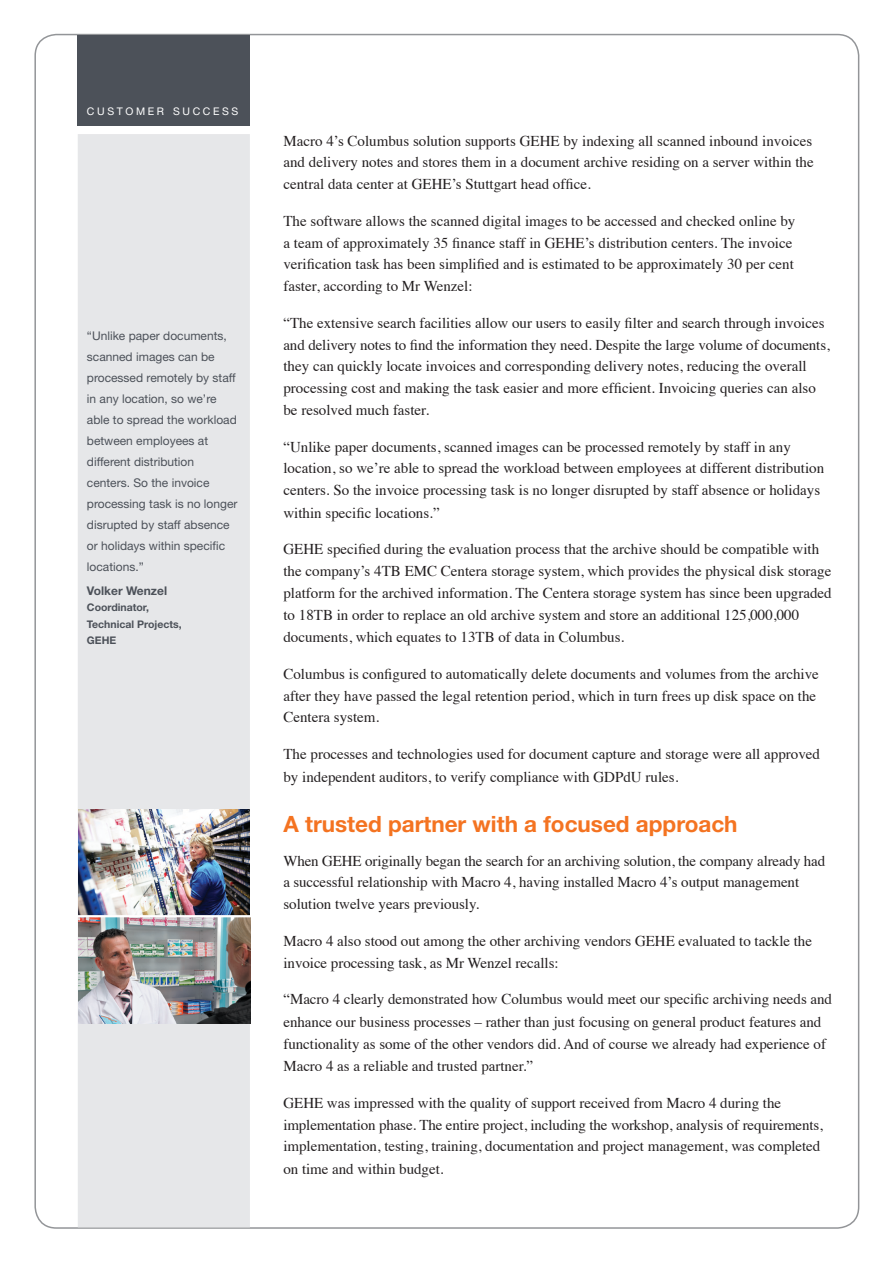
<style>
.page{position:relative;width:893px;height:1263px;background:#fff}
.page>*{position:absolute;margin:0;border:0;box-sizing:border-box;transform-origin:0 0}
.t1{font:700 22.5px "Helvetica Neue";color:#f47321}
.t2{font:15px/21.8px "Times";color:#231f20}
.t3{font:12px/21px "Helvetica Neue";color:#4c5159}
.t4{font:700 12px "Helvetica Neue";color:#4c5159}
.t5{font:700 10.5px "Helvetica Neue";color:#4c5159}
.t6{font:10.5px "Helvetica Neue";letter-spacing:.25em;color:#fff}
</style>
<div class="page">
<div style="left:78px;top:134px;width:172px;height:1093px;background:#e6e7e9"></div>
<div style="left:78px;top:35px;width:172px;height:90px;background:#4c5159"></div>
<img style="left:78px;top:809px;width:172px;height:106px">
<img style="left:78px;top:917px;width:172px;height:106px">
<hr style="left:67px;top:915px;width:189px;height:2px;background:#fff">
<p class="t6" style="left:87px;top:105px;width:153px">CUSTOMER SUCCESS</p>
<p class="t3" style="left:87px;top:325px;width:151px">“Unlike paper documents, scanned images can be processed remotely by staff in any location, so we’re able to spread the workload between employees at</p>
<p class="t3" style="left:87px;top:451px;width:152px">different distribution centers. So the invoice processing task is no longer disrupted by staff absence or holidays within specific locations.”</p>
<p class="t4" style="left:87px;top:583px;width:82px">Volker Wenzel</p>
<p class="t5" style="left:87px;top:601px;width:64px">Coordinator,</p>
<p class="t5" style="left:87px;top:618px;width:96px">Technical Projects,</p>
<p class="t5" style="left:87px;top:634px;width:31px">GEHE</p>
<p class="t2" style="left:283px;top:128px;width:532px;text-align:justify">Macro 4’s Columbus solution supports GEHE by indexing all scanned inbound invoices and delivery notes and stores them in a document archive residing on a server within the central data center at GEHE’s Stuttgart head office.</p>
<p class="t2" style="left:283px;top:209px;width:513px">The software allows the scanned digital images to be accessed and checked online by</p>
<p class="t2" style="left:283px;top:230px;width:510px">a team of approximately 35 finance staff in GEHE’s distribution centers. The invoice</p>
<p class="t2" style="left:283px;top:252px;width:512px">verification task has been simplified and is estimated to be approximately 30 per cent</p>
<p class="t2" style="left:283px;top:274px;width:191px">faster, according to Mr Wenzel:</p>
<p class="t2" style="left:283px;top:311px;width:548px">“The extensive search facilities allow our users to easily filter and search through invoices and delivery notes to find the information they need. Despite the large volume of documents, they can quickly locate invoices and corresponding delivery notes, reducing the overall processing cost and making the task easier and more efficient. Invoicing queries can also</p>
<p class="t2" style="left:283px;top:398px;width:147px">be resolved much faster.</p>
<p class="t2" style="left:283px;top:434px;width:509px">“Unlike paper documents, scanned images can be processed remotely by staff in any</p>
<p class="t2" style="left:283px;top:456px;width:542px">location, so we’re able to spread the workload between employees at different distribution centers. So the invoice processing task is no longer disrupted by staff absence or holidays within specific locations.”</p>
<p class="t2" style="left:283px;top:537px;width:550px">GEHE specified during the evaluation process that the archive should be compatible with the company’s 4TB EMC Centera storage system, which provides the physical disk storage platform for the archived information. The Centera storage system has since been upgraded to 18TB in order to replace an old archive system and store an additional 125,000,000 documents, which equates to 13TB of data in Columbus.</p>
<p class="t2" style="left:283px;top:662px;width:537px">Columbus is configured to automatically delete documents and volumes from the archive after they have passed the legal retention period, which in turn frees up disk space on the<br>Centera system.</p>
<p class="t2" style="left:283px;top:741px;width:538px;line-height:22.5px">The processes and technologies used for document capture and storage were all approved by independent auditors, to verify compliance with GDPdU rules.</p>
<p class="t1" style="left:283px;top:810px;width:456px">A trusted partner with a focused approach</p>
<p class="t2" style="left:283px;top:848px;width:543px">When GEHE originally began the search for an archiving solution, the company already had</p>
<p class="t2" style="left:283px;top:870px;width:517px">a successful relationship with Macro 4, having installed Macro 4’s output management</p>
<p class="t2" style="left:283px;top:892px;width:197px">solution twelve years previously.</p>
<p class="t2" style="left:283px;top:929px;width:530px">Macro 4 also stood out among the other archiving vendors GEHE evaluated to tackle the invoice processing task, as Mr Wenzel recalls:</p>
<p class="t2" style="left:283px;top:987px;width:550px;line-height:22.2px">“Macro 4 clearly demonstrated how Columbus would meet our specific archiving needs and enhance our business processes – rather than just focusing on general product features and functionality as some of the other vendors did. And of course we already had experience of Macro 4 as a reliable and trusted partner.”</p>
<p class="t2" style="left:283px;top:1091px;width:499px">GEHE was impressed with the quality of support received from Macro 4 during the</p>
<p class="t2" style="left:283px;top:1112px;width:541px">implementation phase. The entire project, including the workshop, analysis of requirements, implementation, testing, training, documentation and project management, was completed on time and within budget.</p>
</div>
